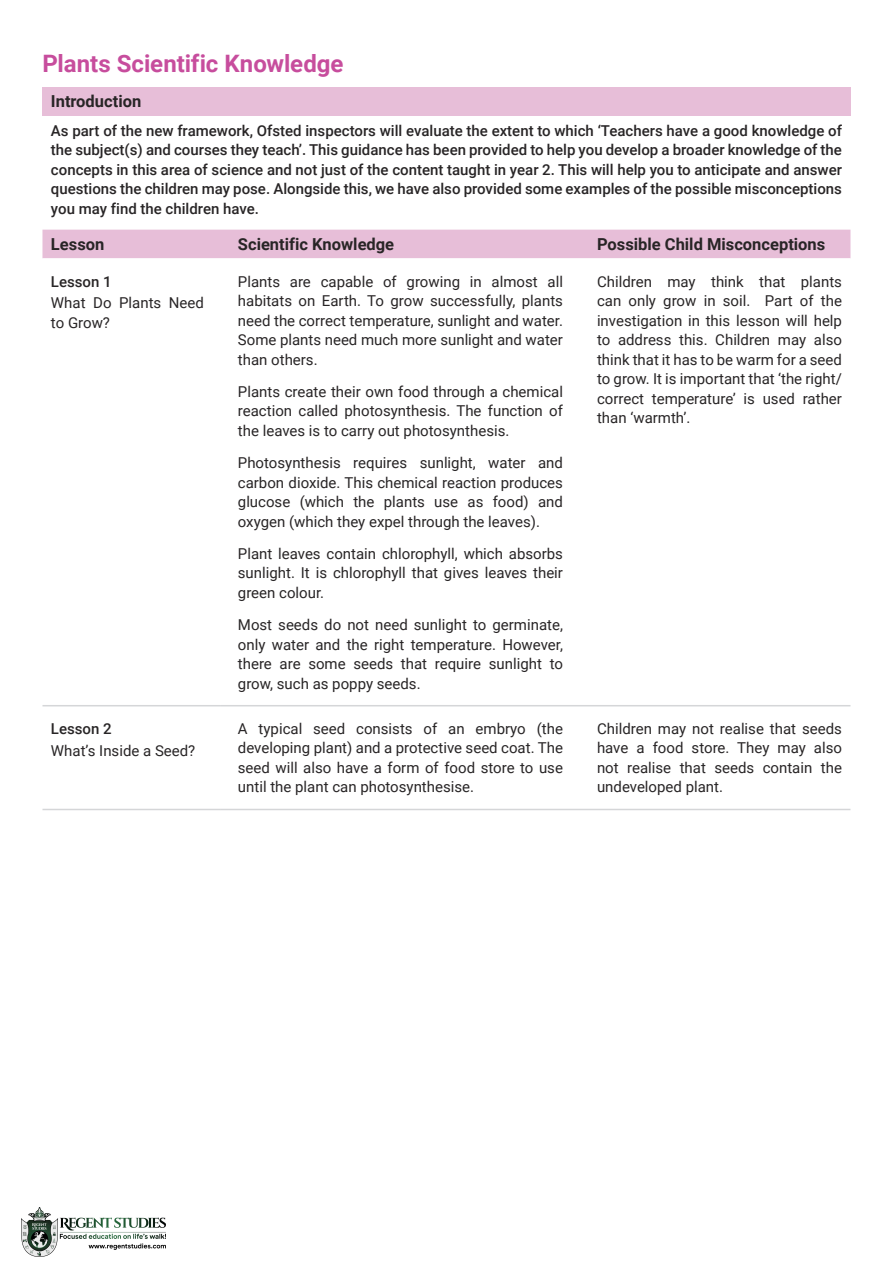
<style>
.page{position:relative;width:893px;height:1263px;background:#fff}
.page>*{position:absolute;margin:0;border:0;box-sizing:border-box;transform-origin:0 0}
.Heading_1{font:700 24px "Roboto";color:#c74d9d}
.Heading_4{font:700 16.5px "Roboto";color:#282526}
.Adult_Body_Copy{font:15px/19.5px "Roboto";color:#282526;text-align:justify}
.Adult_Body_Copy-2{font:500 15px/19.5px "Roboto";color:#282526;text-align:justify}
.Lesson{font:15px/19.5px "Roboto";color:#282526}
.Lesson-2{font:500 15px "Roboto";color:#282526}
</style>
<div class="page">
<div style="left:42px;top:87px;width:808px;height:29px;background:#e7bed8"></div>
<div style="left:42px;top:230px;width:808px;height:28px;background:#e7bed8"></div>
<svg style="left:42px;top:706px;width:808px;height:103px"></svg>
<hr style="left:42px;top:705px;width:179px;height:1px;background:#d5d6d8">
<hr style="left:580px;top:705px;width:270px;height:1px;background:#d5d6d8">
<hr style="left:42px;top:809px;width:179px;height:1px;background:#d5d6d8">
<hr style="left:580px;top:809px;width:270px;height:1px;background:#d5d6d8">
<hr style="left:221px;top:705px;width:359px;height:1px;background:#d5d6d8">
<hr style="left:221px;top:809px;width:359px;height:1px;background:#d5d6d8">
<img style="left:22px;top:1207px;width:143px;height:49px">
<p class="Heading_1" style="left:42px;top:47px;width:303px">Plants Scientific Knowledge</p>
<p class="Heading_4" style="left:51px;top:90px;width:92px">Introduction</p>
<p class="Adult_Body_Copy-2" style="left:51px;top:120px;width:792px">As part of the new framework, Ofsted inspectors will evaluate the extent to which ‘Teachers have a good knowledge of the subject(s) and courses they teach’. This guidance has been provided to help you develop a broader knowledge of the concepts in this area of science and not just of the content taught in year 2. This will help you to anticipate and answer questions the children may pose. Alongside this, we have also provided some examples of the possible misconceptions you may find the children have.</p>
<p class="Heading_4" style="left:51px;top:232px;width:55px">Lesson</p>
<p class="Heading_4" style="left:238px;top:232px;width:158px">Scientific Knowledge</p>
<p class="Heading_4" style="left:597px;top:232px;width:230px">Possible Child Misconceptions</p>
<p class="Lesson-2" style="left:51px;top:271px;width:62px">Lesson 1</p>
<p class="Lesson" style="left:51px;top:293px;width:154px">What Do Plants Need to Grow?</p>
<p class="Adult_Body_Copy" style="left:238px;top:271px;width:327px">Plants are capable of growing in almost all habitats on Earth. To grow successfully, plants need the correct temperature, sunlight and water.<br>Some plants need much more sunlight and water than others.</p>
<p class="Adult_Body_Copy" style="left:238px;top:381px;width:327px">Plants create their own food through a chemical reaction called photosynthesis. The function of the leaves is to carry out photosynthesis.</p>
<p class="Adult_Body_Copy" style="left:238px;top:452px;width:327px">Photosynthesis requires sunlight, water and carbon dioxide. This chemical reaction produces glucose (which the plants use as food) and oxygen (which they expel through the leaves).</p>
<p class="Adult_Body_Copy" style="left:238px;top:543px;width:327px">Plant leaves contain chlorophyll, which absorbs sunlight. It is chlorophyll that gives leaves their green colour.</p>
<p class="Adult_Body_Copy" style="left:238px;top:614px;width:327px">Most seeds do not need sunlight to germinate, only water and the right temperature. However, there are some seeds that require sunlight to grow, such as poppy seeds.</p>
<p class="Adult_Body_Copy" style="left:597px;top:271px;width:246px">Children may think that plants can only grow in soil. Part of the investigation in this lesson will help to address this. Children may also think that it has to be warm for a seed to grow. It is important that ‘the right/ correct temperature’ is used rather than ‘warmth’.</p>
<p class="Lesson-2" style="left:51px;top:718px;width:62px">Lesson 2</p>
<p class="Lesson" style="left:51px;top:740px;width:146px">What’s Inside a Seed?</p>
<p class="Adult_Body_Copy" style="left:238px;top:718px;width:327px">A typical seed consists of an embryo (the developing plant) and a protective seed coat. The seed will also have a form of food store to use until the plant can photosynthesise.</p>
<p class="Adult_Body_Copy" style="left:597px;top:718px;width:246px">Children may not realise that seeds have a food store. They may also not realise that seeds contain the undeveloped plant.</p>
</div>
